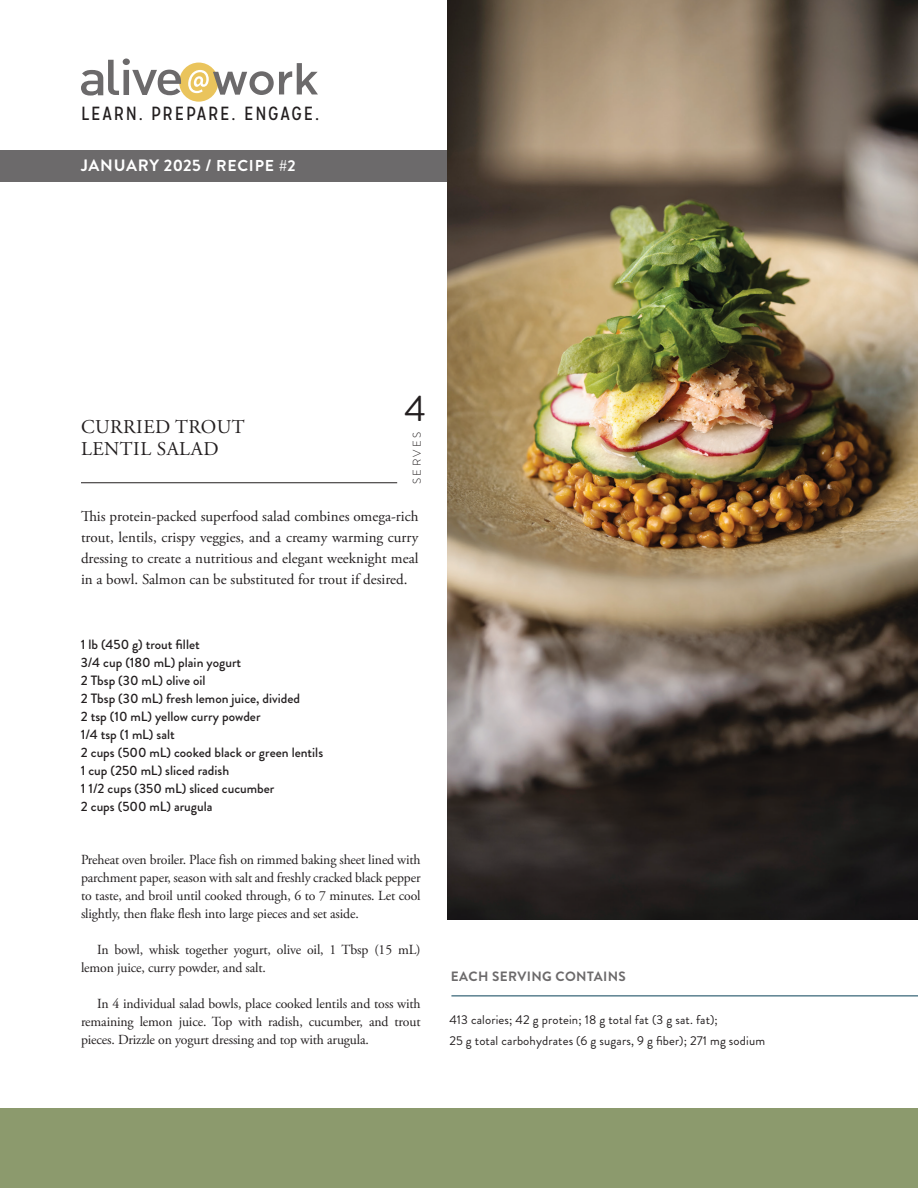
<style>
.page{position:relative;width:918px;height:1188px;background:#fff}
.page>*{position:absolute;margin:0;border:0;box-sizing:border-box;transform-origin:0 0}
.recipe_text__9_5_pt{font:36.6px "Brandon Grotesque";color:#231f20}
.recipe_text__9_5_pt-2{font:19.5px/21.9px "Adobe Garamond Pro";letter-spacing:.025em;color:#231f20}
.t1{font:19.05px "Mission Gothic";letter-spacing:.09em;color:#231f20}
.Lifestyle_header{font:700 16.5px "Brandon Grotesque";letter-spacing:.035em;color:#fff}
.recipe_text__9_5_pt-3{font:15px/21px "Adobe Garamond Pro";color:#231f20;text-align:justify}
.text_AGP__9_25{font:13.8px/18px "Adobe Garamond Pro";letter-spacing:-.01em;color:#231f20;text-align:justify}
.recipe_ingredients__9{font:500 13.5px "Brandon Grotesque";color:#231f20}
.recipe_ingredients__9-2{font:700 13.5px "Brandon Grotesque";letter-spacing:.03em;color:#6c6a6b}
.recipe_ingredients__9-3{font:12.75px/21px "Brandon Grotesque";letter-spacing:.01em;color:#231f20}
.recipe_text__9_5_pt-4{font:300 11.25px "Brandon Grotesque";letter-spacing:.22em;color:#231f20}
.s1{font-size:15.75px}
</style>
<div class="page">
<div style="left:0;top:1109px;width:918px;height:79px;background:#8c9a6d"></div>
<div style="left:0;top:150px;width:448px;height:32px;background:#6c6a6b"></div>
<div style="left:179px;top:63px;width:39px;height:39px;background:#eac45c;border-radius:50%"></div>
<svg style="left:81px;top:59px;width:100px;height:37px"></svg>
<svg style="left:188px;top:63px;width:130px;height:32px"></svg>
<hr style="left:451px;top:996px;width:467px;height:1px;background:#094258">
<hr style="left:81px;top:483px;width:316px;height:1px;background:#231f20">
<img style="left:448px;top:0;width:470px;height:919px">
<p class="t1" style="left:81px;top:102px;width:240px">LEARN. PREPARE. ENGAGE.</p>
<p class="Lifestyle_header" style="left:81px;top:153px;width:216px">JANUARY 2025 / <span class="s1">RECIPE #2</span></p>
<p class="recipe_text__9_5_pt-2" style="left:81px;top:416px;width:165px">CURRIED TROUT<br>LENTIL SALAD</p>
<p class="recipe_text__9_5_pt" style="left:405px;top:383px;width:23px">4</p>
<p class="recipe_text__9_5_pt-4" style="left:409px;top:484px;width:54px;rotate:-90deg">SERVES</p>
<p class="recipe_text__9_5_pt-3" style="left:81px;top:506px;width:339px">This protein-packed superfood salad combines omega-rich trout, lentils, crispy veggies, and a creamy warming curry dressing to create a nutritious and elegant weeknight meal in a bowl. Salmon can be substituted for trout if desired.</p>
<p class="recipe_ingredients__9" style="left:81px;top:635px;width:120px">1 lb (450 g) trout fillet</p>
<p class="recipe_ingredients__9" style="left:81px;top:653px;width:162px">3/4 cup (180 mL) plain yogurt</p>
<p class="recipe_ingredients__9" style="left:81px;top:671px;width:126px">2 Tbsp (30 mL) olive oil</p>
<p class="recipe_ingredients__9" style="left:81px;top:689px;width:221px">2 Tbsp (30 mL) fresh lemon juice, divided</p>
<p class="recipe_ingredients__9" style="left:81px;top:707px;width:181px">2 tsp (10 mL) yellow curry powder</p>
<p class="recipe_ingredients__9" style="left:81px;top:725px;width:95px">1/4 tsp (1 mL) salt</p>
<p class="recipe_ingredients__9" style="left:81px;top:743px;width:244px">2 cups (500 mL) cooked black or green lentils</p>
<p class="recipe_ingredients__9" style="left:81px;top:761px;width:150px">1 cup (250 mL) sliced radish</p>
<p class="recipe_ingredients__9" style="left:81px;top:779px;width:195px">1 1/2 cups (350 mL) sliced cucumber</p>
<p class="recipe_ingredients__9" style="left:81px;top:797px;width:133px">2 cups (500 mL) arugula</p>
<p class="text_AGP__9_25" style="left:81px;top:851px;width:341px">Preheat oven broiler. Place fish on rimmed baking sheet lined with parchment paper, season with salt and freshly cracked black pepper to taste, and broil until cooked through, 6 to 7 minutes. Let cool slightly, then flake flesh into large pieces and set aside.</p>
<p class="text_AGP__9_25" style="left:81px;top:941px;width:341px;text-indent:16px">In bowl, whisk together yogurt, olive oil, 1 Tbsp (15 mL) lemon juice, curry powder, and salt.</p>
<p class="text_AGP__9_25" style="left:81px;top:995px;width:341px;text-indent:16px">In 4 individual salad bowls, place cooked lentils and toss with remaining lemon juice. Top with radish, cucumber, and trout pieces. Drizzle on yogurt dressing and top with arugula.</p>
<p class="recipe_ingredients__9-2" style="left:451px;top:967px;width:177px">EACH SERVING CONTAINS</p>
<p class="recipe_ingredients__9-3" style="left:449px;top:1009px;width:317px">413 calories; 42 g protein; 18 g total fat (3 g sat. fat);<br>25 g total carbohydrates (6 g sugars, 9 g fiber); 271 mg sodium</p>
</div>
